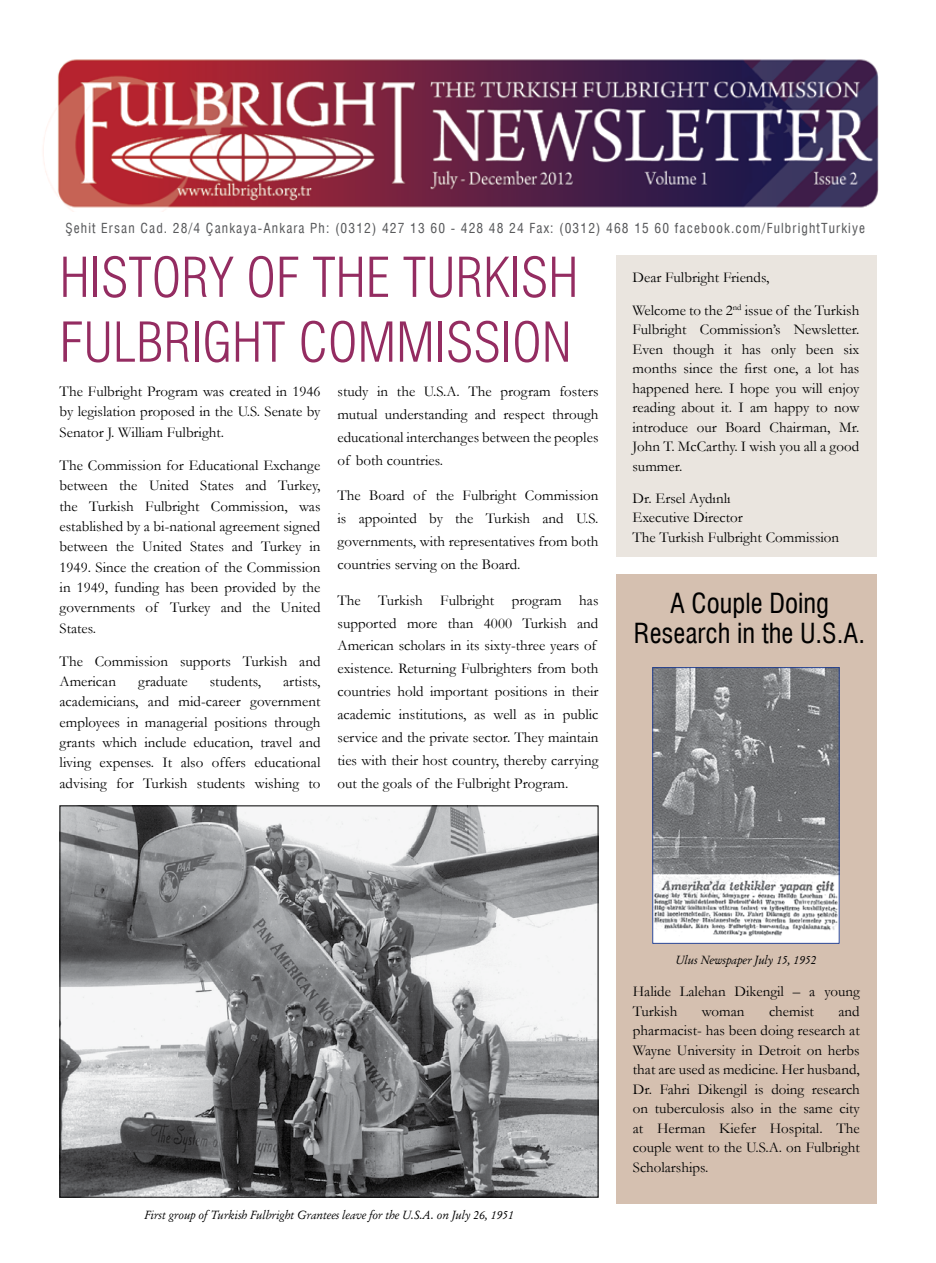
<style>
.page{position:relative;width:936px;height:1263px;background:#fff}
.page>*{position:absolute;margin:0;border:0;box-sizing:border-box;transform-origin:0 0}
.t1{font:300 condensed 54px/64.8px "Swiss 721 BT";color:#942c61}
.t2{font:condensed 27px/30px "Swiss 721 BT";color:#000;text-align:center}
.t3{font:15px/19.5px "Garamond";color:#000;text-align:justify}
.t4{font:condensed 13.5px "Swiss 721 BT";letter-spacing:.085em;color:#58595b}
.t5{font:italic 12px "Garamond";color:#000}
</style>
<div class="page">
<img style="left:43px;top:59px;width:836px;height:153px">
<img style="left:62px;top:807px;width:534px;height:388px">
<div style="left:616px;top:574px;width:260px;height:629px;background:#d5c0b0"></div>
<div style="left:616px;top:256px;width:260px;height:301px;background:#eae5df"></div>
<img style="left:654px;top:669px;width:183px;height:273px">
<div style="left:652px;top:667px;width:187px;height:277px;border:1px solid #25408f"></div>
<p class="t4" style="left:65px;top:220px;width:801px">Şehit Ersan Cad. 28/4 Çankaya-Ankara Ph: (0312) 427 13 60 - 428 48 24 Fax: (0312) 468 15 60 facebook.com/FulbrightTurkiye</p>
<h1 class="t1" style="left:60px;top:245px;width:520px">HISTORY OF THE TURKISH<br>FULBRIGHT COMMISSION</h1>
<p class="t3" style="left:60px;top:381px;width:262px;line-height:20.4px">The Fulbright Program was created in 1946 by legislation proposed in the U.S. Senate by Senator J. William Fulbright.</p>
<p class="t3" style="left:60px;top:454px;width:262px;line-height:20.4px">The Commission for Educational Exchange between the United States and Turkey, the Turkish Fulbright Commission, was established by a bi-national agreement signed between the United States and Turkey in 1949. Since the creation of the Commission in 1949, funding has been provided by the governments of Turkey and the United States.</p>
<p class="t3" style="left:60px;top:650px;width:262px;line-height:20.4px">The Commission supports Turkish and<br>American</p>
<p class="t3" style="left:138px;top:671px;width:51px">graduate</p>
<p class="t3" style="left:210px;top:671px;width:53px">students,</p>
<p class="t3" style="left:60px;top:671px;width:262px;line-height:20.4px;text-indent:223px">artists, academicians, and mid-career government employees in managerial positions through grants which include education, travel and living expenses. It also offers educational advising for Turkish students wishing to</p>
<p class="t3" style="left:337px;top:379px;width:262px;line-height:23px">study in the U.S.A. The program fosters mutual understanding and respect through educational interchanges between the peoples of both countries.</p>
<p class="t3" style="left:337px;top:484px;width:262px;line-height:23px">The Board of the Fulbright Commission is appointed by the Turkish and U.S. governments, with representatives from both countries serving on the Board.</p>
<p class="t3" style="left:337px;top:588px;width:262px;line-height:23px;text-align:left">The Turkish Fulbright program has supported more than 4000 Turkish and American scholars in its sixty-three years of existence. Returning Fulbrighters from both countries hold important positions in their academic institutions, as well as in public service and the private sector. They maintain ties with their host country, thereby carrying out the goals of the Fulbright Program.</p>
<p class="t3" style="left:632px;top:261px;width:228px;line-height:32.2px">Dear Fulbright Friends,<br>Welcome to the 2<sup>nd</sup> issue of the Turkish</p>
<p class="t3" style="left:632px;top:319px;width:228px">Fulbright Commission’s Newsletter.<br>Even though it has only been six months since the first one, a lot has happened here. I hope you will enjoy reading about it. I am happy to now introduce our Board Chairman, Mr.<br>John T. McCarthy. I wish you all a good summer.</p>
<p class="t3" style="left:632px;top:488px;width:208px;text-align:left">Dr. Ersel Aydınlı<br>Executive Director<br>The Turkish Fulbright Commission</p>
<h2 class="t2" style="left:634px;top:588px;width:233px">A Couple Doing<br>Research in the U.S.A.</h2>
<p class="t5" style="left:144px;top:1207px;width:370px">First group of Turkish Fulbright Grantees leave for the U.S.A. on July 26, 1951</p>
<p class="t5" style="left:675px;top:952px;width:142px">Ulus Newspaper July 15, 1952</p>
<p class="t3" style="left:633px;top:981px;width:228px">Halide Lalehan Dikengil – a young<br>Turkish</p>
<p class="t3" style="left:633px;top:1001px;width:228px;text-indent:206px">and pharmacist- has been doing research at Wayne University in Detroit on herbs that are used as medicine. Her husband, Dr. Fahri Dikengil is doing research on tuberculosis also in the same city at Herman Kiefer Hospital. The couple went to the U.S.A. on Fulbright Scholarships.</p>
<p class="t3" style="left:702px;top:1001px;width:44px">woman</p>
<p class="t3" style="left:769px;top:1001px;width:46px">chemist</p>
</div>
